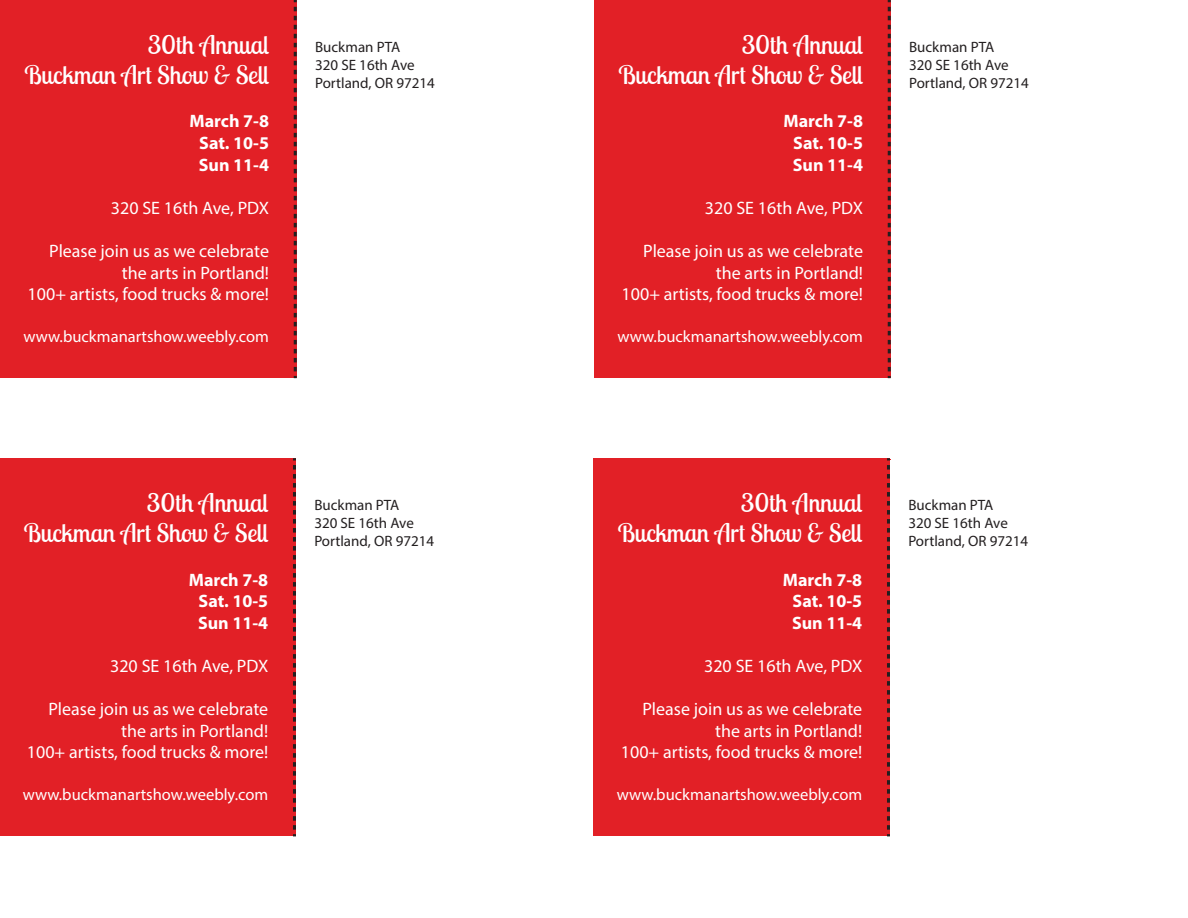
<style>
.page{position:relative;width:1188px;height:918px;background:#fff}
.page>*{position:absolute;margin:0;border:0;box-sizing:border-box;transform-origin:0 0}
.t1{font:25.5px/30.6px "Lobster Two";color:#fff;text-align:right}
.t2{font:18px/21.6px "Myriad Pro";color:#fff;text-align:right}
.t3{font:700 18px/21.6px "Myriad Pro";color:#fff;text-align:center}
.t4{font:16.5px "Myriad Pro";color:#fff}
.t5{font:15px/18px "Myriad Pro";color:#231f20}
</style>
<div class="page">
<div style="left:0;top:0;width:296px;height:459px;background:#e22026"></div>
<div style="left:0;top:378px;width:594px;height:81px;background:#fff"></div>
<svg style="left:294px;top:0;width:3px;height:378px"></svg>
<div style="left:594px;top:0;width:296px;height:459px;background:#e22026"></div>
<div style="left:594px;top:378px;width:594px;height:81px;background:#fff"></div>
<svg style="left:888px;top:0;width:3px;height:378px"></svg>
<div style="left:0;top:458px;width:296px;height:459px;background:#e22026"></div>
<div style="left:0;top:836px;width:593px;height:81px;background:#fff"></div>
<svg style="left:293px;top:458px;width:3px;height:378px"></svg>
<div style="left:593px;top:458px;width:297px;height:459px;background:#e22026"></div>
<div style="left:593px;top:836px;width:594px;height:81px;background:#fff"></div>
<svg style="left:887px;top:458px;width:3px;height:378px"></svg>
<h1 class="t1" style="left:24px;top:29px;width:246px">30th Annual<br>Buckman Art Show &amp; Sell</h1>
<p class="t3" style="left:189px;top:110px;width:81px">March 7-8<br>Sat. 10-5<br>Sun 11-4</p>
<p class="t2" style="left:111px;top:197px;width:160px">320 SE 16th Ave, PDX</p>
<p class="t2" style="left:28px;top:240px;width:243px">Please join us as we celebrate the arts in Portland!<br>100+ artists, food trucks &amp; more!</p>
<p class="t4" style="left:23px;top:326px;width:247px">www.buckmanartshow.weebly.com</p>
<p class="t5" style="left:315px;top:37px;width:121px">Buckman PTA<br>320 SE 16th Ave<br>Portland, OR 97214</p>
<h1 class="t1" style="left:618px;top:29px;width:246px">30th Annual<br>Buckman Art Show &amp; Sell</h1>
<p class="t3" style="left:783px;top:110px;width:81px">March 7-8<br>Sat. 10-5<br>Sun 11-4</p>
<p class="t2" style="left:705px;top:197px;width:160px">320 SE 16th Ave, PDX</p>
<p class="t2" style="left:622px;top:240px;width:243px">Please join us as we celebrate the arts in Portland!<br>100+ artists, food trucks &amp; more!</p>
<p class="t4" style="left:617px;top:326px;width:247px">www.buckmanartshow.weebly.com</p>
<p class="t5" style="left:909px;top:37px;width:121px">Buckman PTA<br>320 SE 16th Ave<br>Portland, OR 97214</p>
<h1 class="t1" style="left:24px;top:487px;width:246px">30th Annual<br>Buckman Art Show &amp; Sell</h1>
<p class="t3" style="left:189px;top:568px;width:81px">March 7-8<br>Sat. 10-5<br>Sun 11-4</p>
<p class="t2" style="left:110px;top:655px;width:160px">320 SE 16th Ave, PDX</p>
<p class="t2" style="left:27px;top:698px;width:243px">Please join us as we celebrate the arts in Portland!<br>100+ artists, food trucks &amp; more!</p>
<p class="t4" style="left:23px;top:784px;width:247px">www.buckmanartshow.weebly.com</p>
<p class="t5" style="left:314px;top:496px;width:121px">Buckman PTA<br>320 SE 16th Ave<br>Portland, OR 97214</p>
<h1 class="t1" style="left:618px;top:487px;width:246px">30th Annual<br>Buckman Art Show &amp; Sell</h1>
<p class="t3" style="left:783px;top:568px;width:81px">March 7-8<br>Sat. 10-5<br>Sun 11-4</p>
<p class="t2" style="left:704px;top:655px;width:160px">320 SE 16th Ave, PDX</p>
<p class="t2" style="left:621px;top:698px;width:243px">Please join us as we celebrate the arts in Portland!<br>100+ artists, food trucks &amp; more!</p>
<p class="t4" style="left:617px;top:784px;width:247px">www.buckmanartshow.weebly.com</p>
<p class="t5" style="left:908px;top:496px;width:121px">Buckman PTA<br>320 SE 16th Ave<br>Portland, OR 97214</p>
</div>
